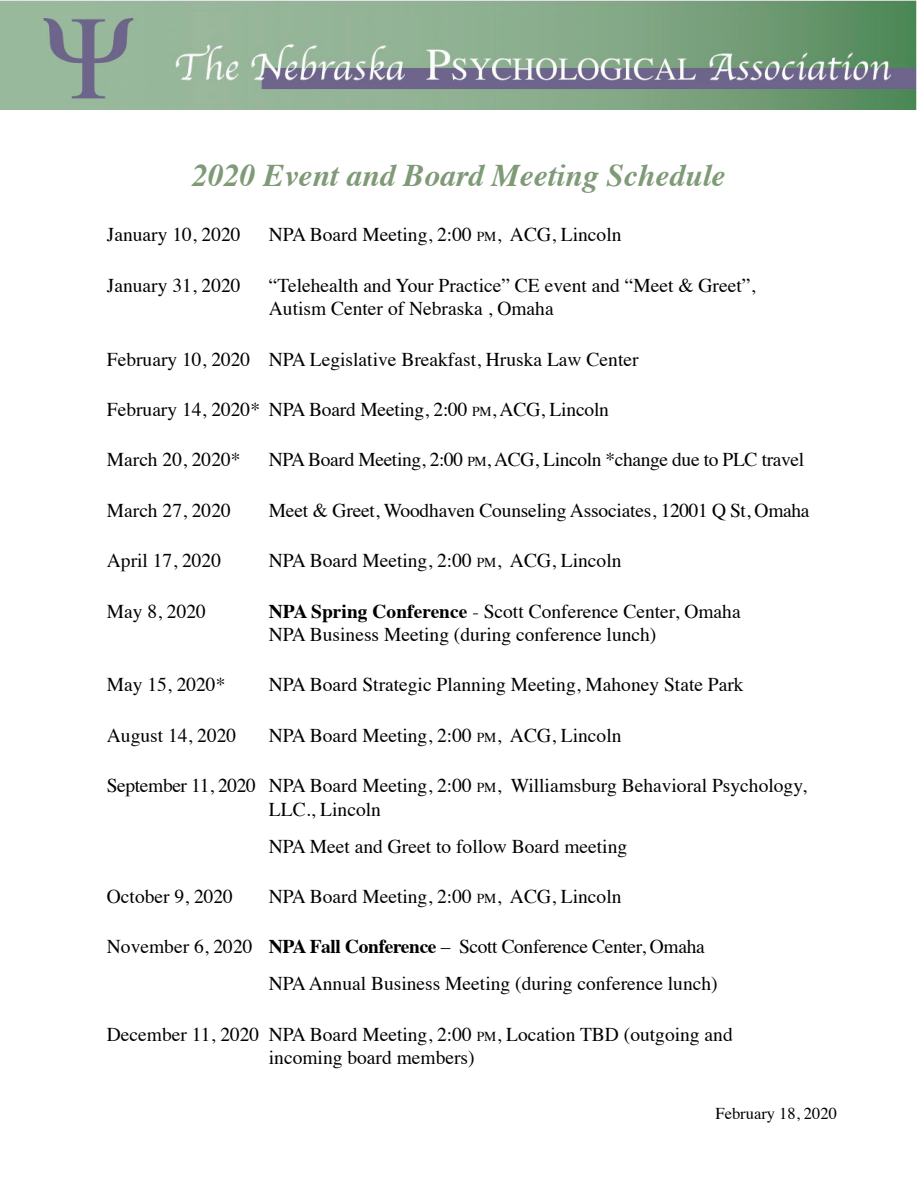
<style>
.page{position:relative;width:918px;height:1188px;background:#fff}
.page>*{position:absolute;margin:0;border:0;box-sizing:border-box;transform-origin:0 0}
.t1{font:italic 700 31.5px "Times";color:#7f9a77}
.t2{font:19.5px/23.4px "Times";color:#000}
.t3{font:19.5px "Times";letter-spacing:-.02em;color:#000}
.t4{font:16.5px "Times";color:#000}
.s1{font-size:13.65px}
.s2{font-weight:700}
</style>
<div class="page">
<img style="left:0;top:0;width:917px;height:109px">
<h1 class="t1" style="left:193px;top:145px;width:534px">2020 Event and Board Meeting Schedule</h1>
<p class="t2" style="left:107px;top:222px;width:135px">January 10, 2020</p>
<p class="t2" style="left:269px;top:222px;width:354px">NPA Board Meeting, 2:00 <span class="s1">PM</span>, ACG, Lincoln</p>
<p class="t2" style="left:107px;top:272px;width:135px">January 31, 2020</p>
<p class="t2" style="left:269px;top:272px;width:488px">“Telehealth and Your Practice” CE event and “Meet &amp; Greet”,<br>Autism Center of Nebraska , Omaha</p>
<p class="t2" style="left:107px;top:346px;width:533px">February 10, 2020 NPA Legislative Breakfast, Hruska Law Center</p>
<p class="t2" style="left:107px;top:396px;width:504px">February 14, 2020* NPA Board Meeting, 2:00 <span class="s1">PM</span>, ACG, Lincoln</p>
<p class="t2" style="left:107px;top:447px;width:135px">March 20, 2020*</p>
<p class="t3" style="left:269px;top:442px;width:537px">NPA Board Meeting, 2:00 <span class="s1">PM</span>, ACG, Lincoln *change due to PLC travel</p>
<p class="t2" style="left:107px;top:497px;width:126px">March 27, 2020</p>
<p class="t2" style="left:269px;top:497px;width:542px">Meet &amp; Greet, Woodhaven Counseling Associates, 12001 Q St, Omaha</p>
<p class="t2" style="left:107px;top:547px;width:116px">April 17, 2020</p>
<p class="t2" style="left:269px;top:547px;width:354px">NPA Board Meeting, 2:00 <span class="s1">PM</span>, ACG, Lincoln</p>
<p class="t2" style="left:107px;top:598px;width:101px">May 8, 2020</p>
<p class="t2" style="left:269px;top:598px;width:473px"><span class="s2">NPA Spring Conference</span> - Scott Conference Center, Omaha<br>NPA Business Meeting (during conference lunch)</p>
<p class="t2" style="left:107px;top:672px;width:120px">May 15, 2020*</p>
<p class="t2" style="left:269px;top:672px;width:476px">NPA Board Strategic Planning Meeting, Mahoney State Park</p>
<p class="t2" style="left:107px;top:722px;width:131px">August 14, 2020</p>
<p class="t2" style="left:269px;top:722px;width:354px">NPA Board Meeting, 2:00 <span class="s1">PM</span>, ACG, Lincoln</p>
<p class="t2" style="left:269px;top:772px;width:539px;text-indent:-162px">September 11, 2020 NPA Board Meeting, 2:00 <span class="s1">PM</span>, Williamsburg Behavioral Psychology,<br>LLC., Lincoln</p>
<p class="t2" style="left:269px;top:833px;width:360px">NPA Meet and Greet to follow Board meeting</p>
<p class="t2" style="left:107px;top:883px;width:128px">October 9, 2020</p>
<p class="t2" style="left:269px;top:883px;width:354px">NPA Board Meeting, 2:00 <span class="s1">PM</span>, ACG, Lincoln</p>
<p class="t2" style="left:269px;top:927px;width:450px;line-height:36.9px;text-indent:-162px">November 6, 2020 <span class="s2">NPA Fall Conference</span> – Scott Conference Center, Omaha<br>NPA Annual Business Meeting (during conference lunch)</p>
<p class="t2" style="left:269px;top:1021px;width:465px;text-indent:-162px">December 11, 2020 NPA Board Meeting, 2:00 <span class="s1">PM</span>, Location TBD (outgoing and incoming board members)</p>
<p class="t4" style="left:716px;top:1098px;width:123px">February 18, 2020</p>
</div>
